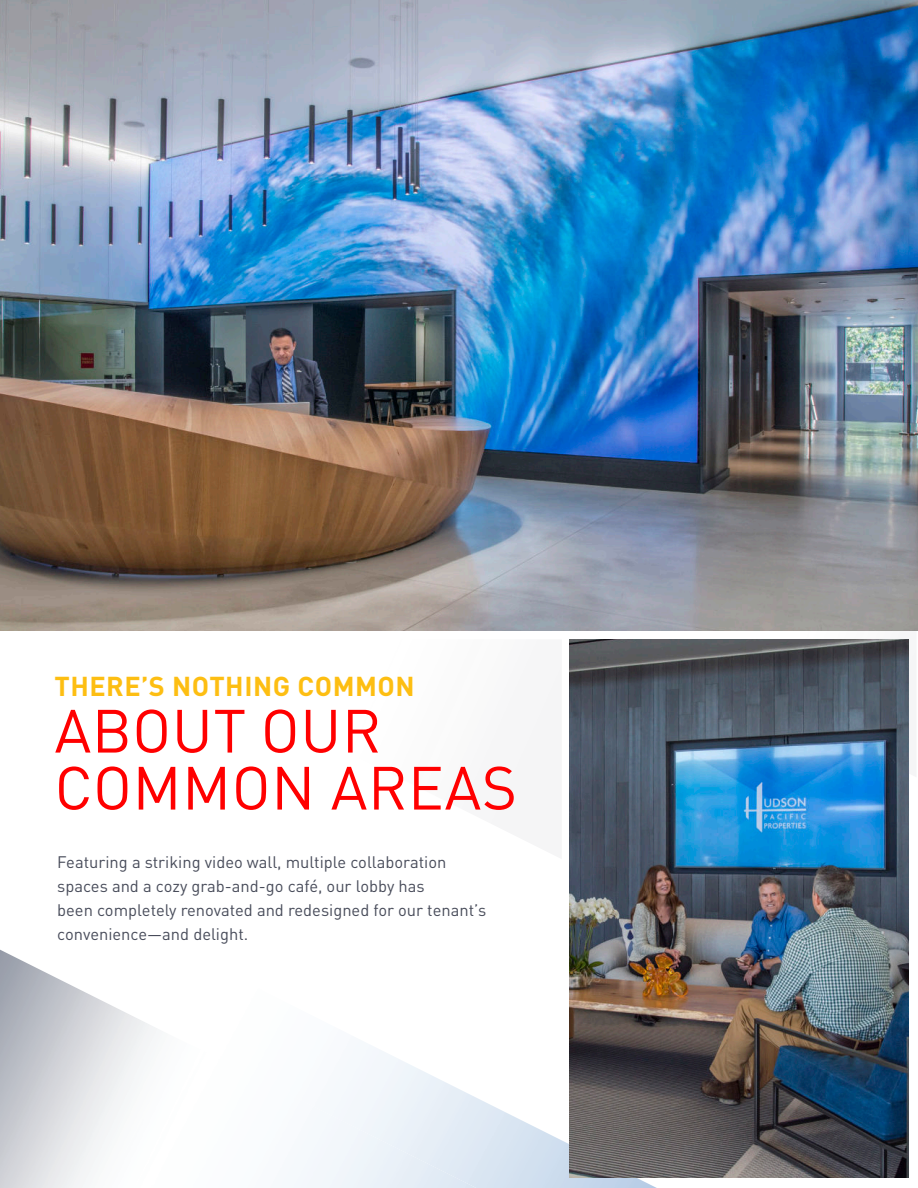
<style>
.page{position:relative;width:918px;height:1188px;background:#fff}
.page>*{position:absolute;margin:0;border:0;box-sizing:border-box;transform-origin:0 0}
.t1{font:60px/57px "DINOT";letter-spacing:.01em;color:#f00}
.t2{font:700 27px "DINOT";letter-spacing:.02em;color:#fdbe12}
.t3{font:16.5px/24px "DINOT";color:#484c5a}
</style>
<div class="page">
<img style="left:0;top:949px;width:783px;height:239px">
<img style="left:0;top:950px;width:476px;height:238px">
<img style="left:569px;top:639px;width:339px;height:538px">
<img style="left:0;top:0;width:918px;height:631px">
<h2 class="t2" style="left:54px;top:676px;width:362px">THERE’S NOTHING COMMON</h2>
<h1 class="t1" style="left:55px;top:707px;width:464px">ABOUT OUR<br>COMMON AREAS</h1>
<p class="t3" style="left:57px;top:849px;width:431px">Featuring a striking video wall, multiple collaboration spaces and a cozy grab-and-go café, our lobby has<br>been completely renovated and redesigned for our tenant’s convenience—and delight.</p>
</div>
